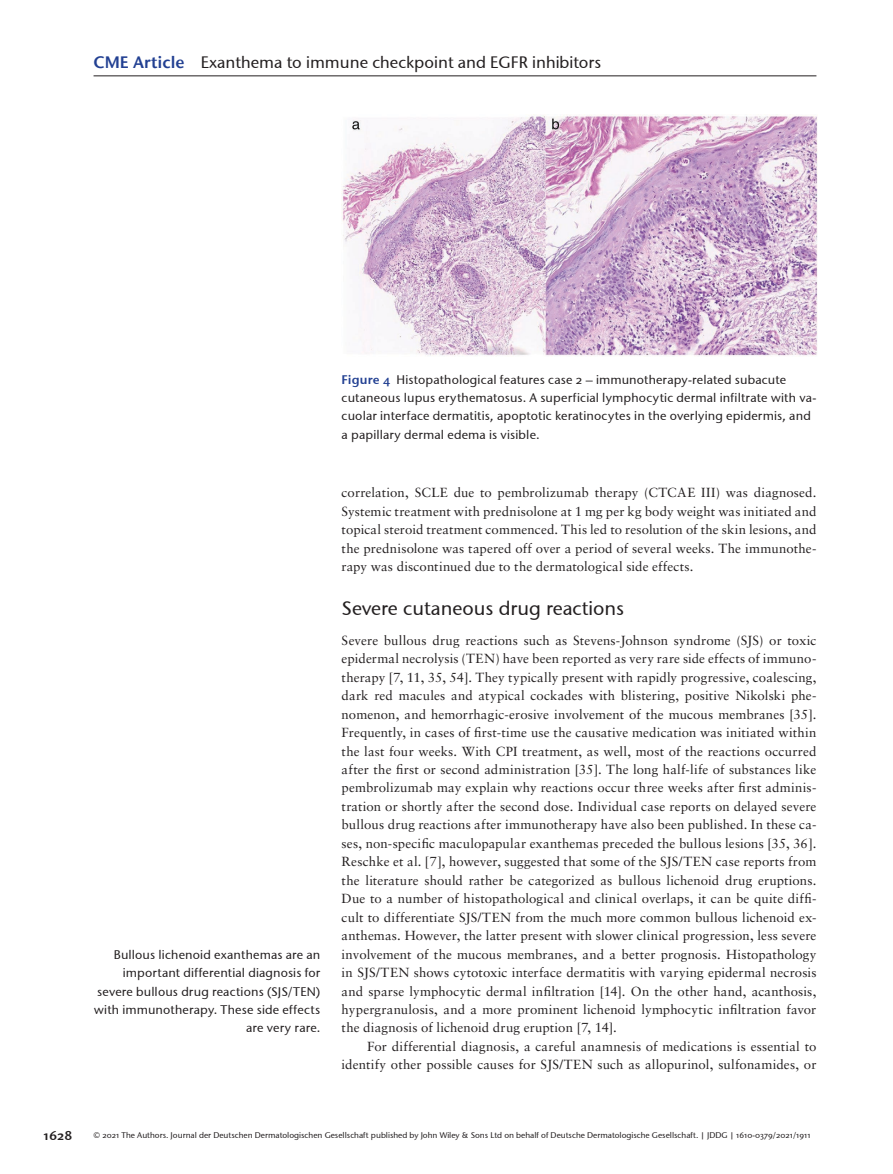
<style>
.page{position:relative;width:893px;height:1174px;background:#fff}
.page>*{position:absolute;margin:0;border:0;box-sizing:border-box;transform-origin:0 0}
.t1{font:19.5px "Stone Sans OSITCTT Medium";color:#231f20}
.t2{font:16.5px "Stone Sans OSITCTT Medium";color:#231f20}
.t3{font:13.2px/18.5px "Sabon";letter-spacing:.01em;color:#231f20;text-align:justify}
.t4{font:13.2px "Stone Sans Sem OSITCTT Semi";color:#231f20}
.t5{font:12.45px/18.5px "Stone Sans OSITCTT Medium";letter-spacing:.015em;color:#231f20;text-align:right}
.t6{font:8.25px "Stone Sans OSITCTT Medium";color:#231f20}
.s1{font-family:"Stone Sans ITC Semi";color:#224092}
.s2{font-family:"Stone Sans Sem OSITCTT Semi";color:#224092}
</style>
<div class="page">
<hr style="left:94px;top:76px;width:722px;height:1px;background:#231f20">
<img style="left:342px;top:114px;width:476px;height:242px">
<p class="t2" style="left:94px;top:52px;width:509px"><span class="s1">CME Article</span> Exanthema to immune checkpoint and EGFR inhibitors</p>
<p class="t5" style="left:94px;top:945px;width:228px">Bullous lichenoid exanthemas are an important differential diagnosis for severe bullous drug reactions (SJS/TEN) with immunotherapy. These side effects are very rare.</p>
<p class="t5" style="left:342px;top:370px;width:476px;text-align:left"><span class="s2">Figure 4</span> Histopathological features case 2 – immunotherapy-related subacute cutaneous lupus erythematosus. A superficial lymphocytic dermal infiltrate with va&shy;cuolar interface dermatitis, apoptotic keratinocytes in the overlying epidermis, and a papillary dermal edema is visible.</p>
<p class="t3" style="left:342px;top:483px;width:476px">correlation, SCLE due to pembrolizumab therapy (CTCAE III) was diagnosed.<br>Systemic treatment with prednisolone at 1 mg per kg body weight was initiated and topical steroid treatment commenced. This led to resolution of the skin lesions, and the prednisolone was tapered off over a period of several weeks. The immunothe&shy;rapy was discontinued due to the dermatological side effects.</p>
<h1 class="t1" style="left:342px;top:596px;width:284px">Severe cutaneous drug reactions</h1>
<p class="t3" style="left:342px;top:631px;width:476px">Severe bullous drug reactions such as Stevens-Johnson syndrome (SJS) or toxic epidermal necrolysis (TEN) have been reported as very rare side effects of immuno&shy;therapy [7, 11, 35, 54]. They typically present with rapidly progressive, coalescing, dark red macules and atypical cockades with blistering, positive Nikolski phe&shy;nomenon, and hemorrhagic-erosive involvement of the mucous membranes [35].<br>Frequently, in cases of first-time use the causative medication was initiated within the last four weeks. With CPI treatment, as well, most of the reactions occurred after the first or second administration [35]. The long half-life of substances like pembrolizumab may explain why reactions occur three weeks after first adminis&shy;tration or shortly after the second dose. Individual case reports on delayed severe bullous drug reactions after immunotherapy have also been published. In these ca&shy;ses, non-specific maculopapular exanthemas preceded the bullous lesions [35, 36].<br>Reschke et al. [7], however, suggested that some of the SJS/TEN case reports from the literature should rather be categorized as bullous lichenoid drug eruptions.<br>Due to a number of histopathological and clinical overlaps, it can be quite diffi&shy;cult to differentiate SJS/TEN from the much more common bullous lichenoid ex&shy;anthemas. However, the latter present with slower clinical progression, less severe involvement of the mucous membranes, and a better prognosis. Histopathology in SJS/TEN shows cytotoxic interface dermatitis with varying epidermal necrosis and sparse lymphocytic dermal infiltration [14]. On the other hand, acanthosis, hypergranulosis, and a more prominent lichenoid lymphocytic infiltration favor the diagnosis of lichenoid drug eruption [7, 14].</p>
<p class="t3" style="left:342px;top:1037px;width:476px;text-align:right">For differential diagnosis, a careful anamnesis of medications is essential to identify other possible causes for SJS/TEN such as allopurinol, sulfonamides, or</p>
<p class="t4" style="left:43px;top:1126px;width:30px">1628</p>
<p class="t6" style="left:94px;top:1130px;width:719px">© 2021 The Authors. Journal der Deutschen Dermatologischen Gesellschaft published by John Wiley &amp; Sons Ltd on behalf of Deutsche Dermatologische Gesellschaft. | JDDG | 1610-0379/2021/1911</p>
</div>
